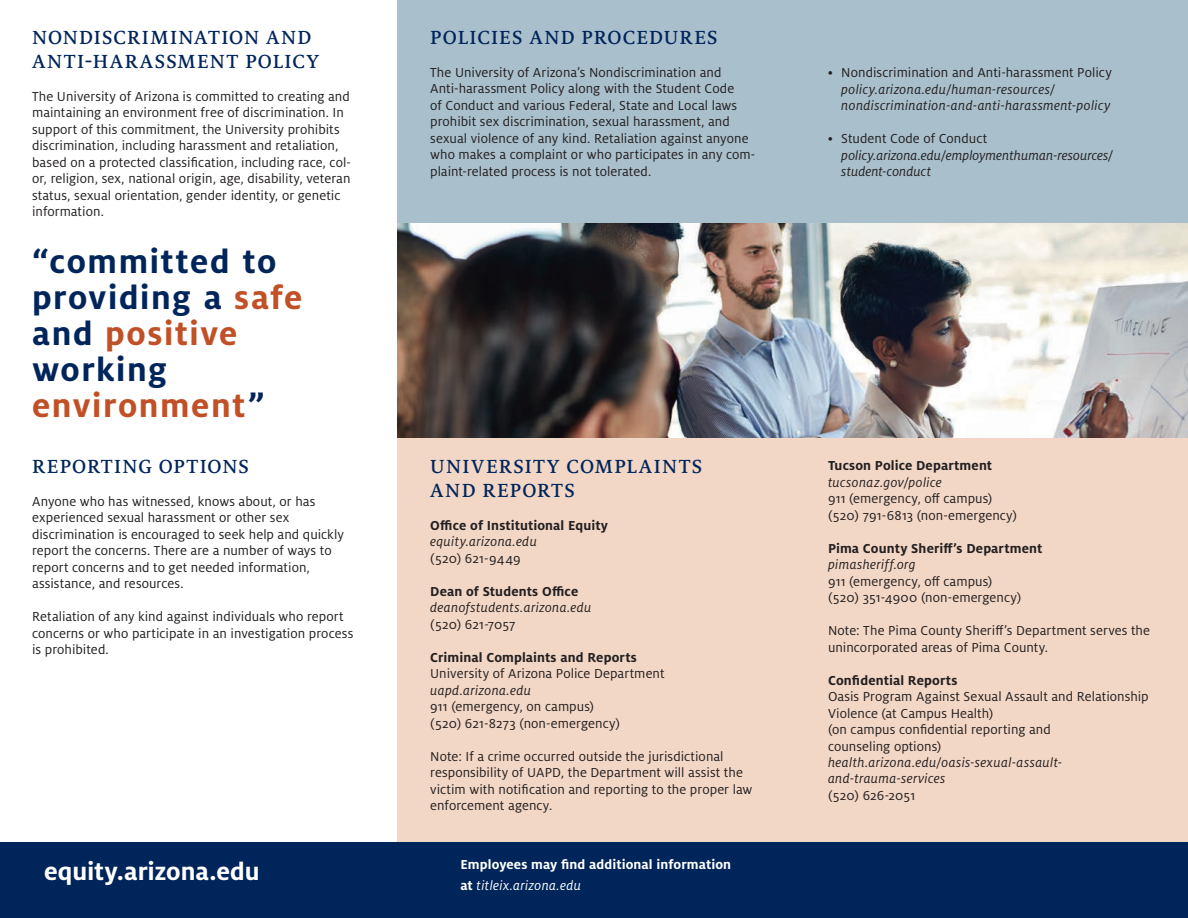
<style>
.page{position:relative;width:1188px;height:918px;background:#fff}
.page>*{position:absolute;margin:0;border:0;box-sizing:border-box;transform-origin:0 0}
.t1{font:700 36px/36px "Milo OT";letter-spacing:.04em;color:#00255b}
.t2{font:700 27px "Milo OT";letter-spacing:-.005em;color:#fff}
.t3{font:500 21px/24px "Milo Serif OT";letter-spacing:.06em;color:#00255b}
.t4{font:14.4px/16.5px "Milo OT";letter-spacing:.005em;color:#231f20}
.t5{font:italic 14.4px/16.4px "Milo OT";letter-spacing:.02em;color:#231f20}
.t6{font:700 14.4px "Milo OT";letter-spacing:.01em;color:#231f20}
.t7{font:italic 14.4px/16.5px "Milo OT";color:#231f20}
.t8{font:700 14.4px/21px "Milo OT";letter-spacing:.01em;color:#fff}
.s1{color:#c15026}
.s2{font-weight:400;font-style:italic}
</style>
<div class="page">
<div style="left:397px;top:0;width:791px;height:228px;background:#a9bfcc"></div>
<div style="left:397px;top:421px;width:791px;height:427px;background:#f2d7c6"></div>
<img style="left:397px;top:223px;width:791px;height:215px">
<div style="left:0;top:842px;width:1188px;height:76px;background:#00255b"></div>
<h3 class="t3" style="left:32px;top:25px;width:288px">NONDISCRIMINATION AND<br>ANTI-HARASSMENT POLICY</h3>
<p class="t4" style="left:32px;top:88px;width:320px">The University of Arizona is committed to creating and maintaining an environment free of discrimination. In support of this commitment, the University prohibits discrimination, including harassment and retaliation, based on a protected classification, including race, col&shy;or, religion, sex, national origin, age, disability, veteran status, sexual orientation, gender identity, or genetic information.</p>
<h1 class="t1" style="left:32px;top:244px;width:272px">“committed to providing a <span class="s1">safe </span>and <span class="s1">positive </span>working <span class="s1">environment</span>”</h1>
<h3 class="t3" style="left:32px;top:454px;width:218px">REPORTING OPTIONS</h3>
<p class="t4" style="left:32px;top:493px;width:313px">Anyone who has witnessed, knows about, or has experienced sexual harassment or other sex discrimination is encouraged to seek help and quickly report the concerns. There are a number of ways to report concerns and to get needed information, assistance, and resources.</p>
<p class="t4" style="left:32px;top:609px;width:323px">Retaliation of any kind against individuals who report concerns or who participate in an investigation process is prohibited.</p>
<h2 class="t2" style="left:44px;top:856px;width:217px">equity.arizona.edu</h2>
<h3 class="t3" style="left:430px;top:25px;width:289px">POLICIES AND PROCEDURES</h3>
<p class="t4" style="left:430px;top:64px;width:327px">The University of Arizona’s Nondiscrimination and Anti-harassment Policy along with the Student Code<br>of Conduct and various Federal, State and Local laws prohibit sex discrimination, sexual harassment, and sexual violence of any kind. Retaliation against anyone who makes a complaint or who participates in any com&shy;plaint-related process is not tolerated.</p>
<p class="t4" style="left:828px;top:65px;width:286px">• Nondiscrimination and Anti-harassment Policy</p>
<p class="t5" style="left:841px;top:81px;width:271px">policy.arizona.edu/human-resources/ nondiscrimination-and-anti-harassment-policy</p>
<p class="t4" style="left:828px;top:131px;width:161px">• Student Code of Conduct</p>
<p class="t7" style="left:841px;top:147px;width:273px">policy.arizona.edu/employmenthuman-resources/ student-conduct</p>
<h3 class="t3" style="left:430px;top:454px;width:274px">UNIVERSITY COMPLAINTS<br>AND REPORTS</h3>
<p class="t6" style="left:430px;top:517px;width:179px">Office of Institutional Equity</p>
<p class="t5" style="left:430px;top:534px;width:108px">equity.arizona.edu</p>
<p class="t4" style="left:430px;top:550px;width:92px">(520) 621-9449</p>
<p class="t6" style="left:430px;top:583px;width:150px">Dean of Students Office</p>
<p class="t5" style="left:430px;top:600px;width:163px">deanofstudents.arizona.edu</p>
<p class="t4" style="left:430px;top:616px;width:87px">(520) 621-7057</p>
<p class="t6" style="left:430px;top:649px;width:208px">Criminal Complaints and Reports</p>
<p class="t4" style="left:430px;top:666px;width:236px">University of Arizona Police Department</p>
<p class="t5" style="left:430px;top:682px;width:102px">uapd.arizona.edu</p>
<p class="t4" style="left:430px;top:699px;width:191px">911 (emergency, on campus) (520) 621-8273 (non-emergency)</p>
<p class="t4" style="left:430px;top:748px;width:324px">Note: If a crime occurred outside the jurisdictional responsibility of UAPD, the Department will assist the victim with notification and reporting to the proper law enforcement agency.</p>
<p class="t8" style="left:460px;top:854px;width:272px">Employees may find additional information at <span class="s2">titleix.arizona.edu</span></p>
<p class="t6" style="left:828px;top:457px;width:166px">Tucson Police Department</p>
<p class="t5" style="left:828px;top:474px;width:115px">tucsonaz.gov/police</p>
<p class="t4" style="left:828px;top:490px;width:191px">911 (emergency, off campus) (520) 791-6813 (non-emergency)</p>
<p class="t6" style="left:828px;top:540px;width:216px">Pima County Sheriff’s Department</p>
<p class="t5" style="left:828px;top:557px;width:89px">pimasheriff.org</p>
<p class="t4" style="left:828px;top:573px;width:195px">911 (emergency, off campus) (520) 351-4900 (non-emergency)</p>
<p class="t4" style="left:828px;top:622px;width:324px">Note: The Pima County Sheriff’s Department serves the unincorporated areas of Pima County.</p>
<p class="t6" style="left:828px;top:672px;width:131px">Confidential Reports</p>
<p class="t4" style="left:828px;top:688px;width:322px">Oasis Program Against Sexual Assault and Relationship Violence (at Campus Health)<br>(on campus confidential reporting and<br>counseling options)</p>
<p class="t5" style="left:828px;top:755px;width:236px">health.arizona.edu/oasis-sexual-assault&shy;and-trauma-services</p>
<p class="t4" style="left:828px;top:787px;width:89px">(520) 626-2051</p>
</div>
